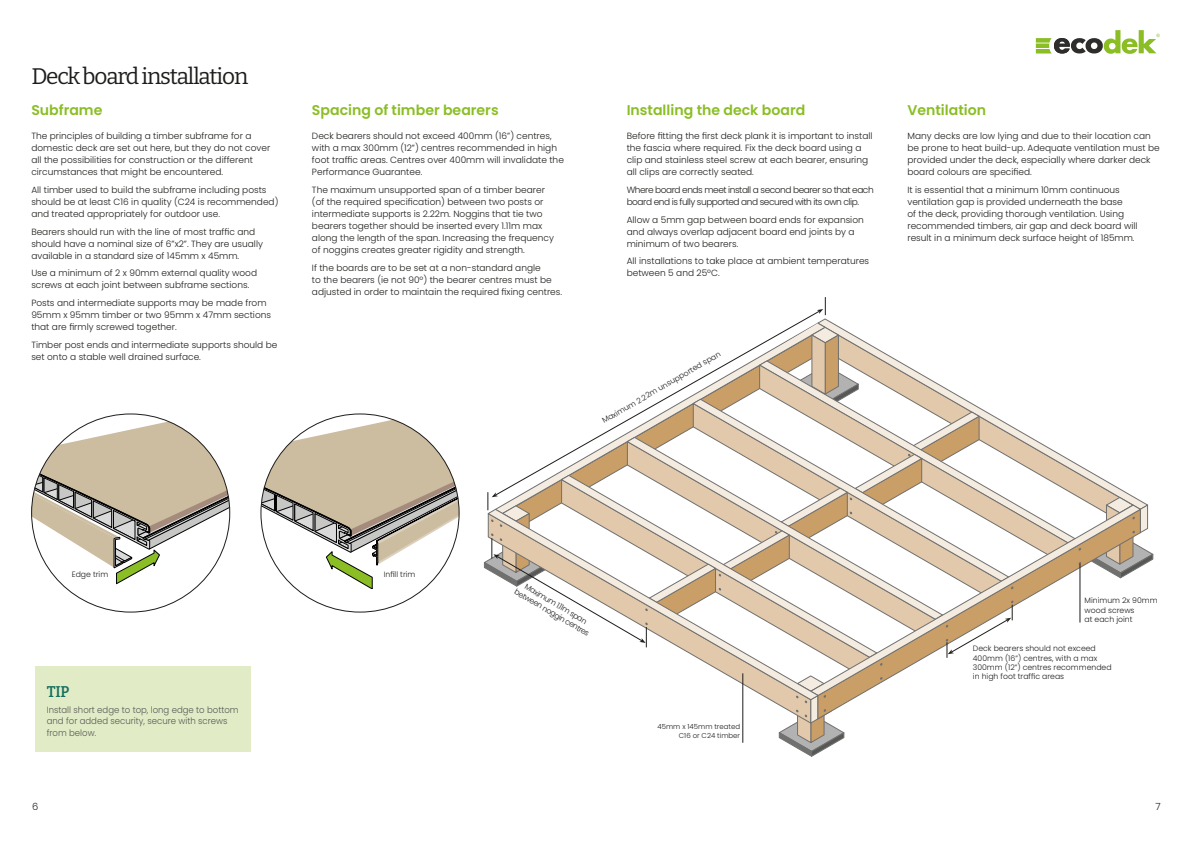
<style>
.page{position:relative;width:1191px;height:842px;background:#fff}
.page>*{position:absolute;margin:0;border:0;box-sizing:border-box;transform-origin:0 0}
.t1{font:22.6px "Bitter";letter-spacing:-.05em;color:#1d1d1b}
.Diagram_Text{font:600 15.5px "Bitter";color:#15705e;scale:.95 1}
.t2{font:600 14.1px "Poppins";color:#8abe24}
.t3{font:300 9.9px "Poppins";color:#1d1d1b}
.t4{font:300 9px/12px "Poppins";color:#1d1d1b}
.t5{font:300 9px/12px "Poppins";letter-spacing:-.05em;color:#1d1d1b}
.Diagram_Text-2{font:300 9px/12px "Poppins";color:#575756;scale:.95 1}
.t6{font:300 7.7px/9.3px "Poppins";color:#1d1d1b}
.t7{font:300 7px/8.4px "Poppins";color:#1d1d1b;text-align:right}
</style>
<div class="page">
<svg style="left:261px;top:419px;width:198px;height:170px"></svg>
<svg style="left:32px;top:416px;width:198px;height:168px"></svg>
<svg style="left:819px;top:319px;width:316px;height:184px"></svg>
<svg style="left:1013px;top:361px;width:62px;height:142px"></svg>
<svg style="left:1013px;top:365px;width:55px;height:140px"></svg>
<svg style="left:836px;top:505px;width:285px;height:190px"></svg>
<svg style="left:709px;top:665px;width:103px;height:35px"></svg>
<svg style="left:1087px;top:497px;width:66px;height:81px"></svg>
<svg style="left:779px;top:676px;width:65px;height:80px"></svg>
<svg style="left:1035px;top:30px;width:124px;height:24px"></svg>
<svg style="left:817px;top:297px;width:9px;height:18px"></svg>
<hr style="left:742px;top:673px;width:1px;height:70px;background:#1d1d1b">
<hr style="left:1079px;top:564px;width:1px;height:58px;background:#1d1d1b">
<svg style="left:484px;top:327px;width:529px;height:338px"></svg>
<div style="left:35px;top:667px;width:216px;height:85px;background:#e1ecc6"></div>
<p class="t1" style="left:31px;top:59px;width:218px">Deck board installation</p>
<p class="t2" style="left:31px;top:102px;width:73px">Subframe</p>
<p class="t4" style="left:31px;top:130px;width:240px">The principles of building a timber subframe for a domestic deck are set out here, but they do not cover all the possibilities for construction or the different circumstances that might be encountered.</p>
<p class="t4" style="left:31px;top:184px;width:249px">All timber used to build the subframe including posts should be at least C16 in quality (C24 is recommended) and treated appropriately for outdoor use.</p>
<p class="t4" style="left:31px;top:226px;width:233px">Bearers should run with the line of most traffic and should have a nominal size of 6”x2”. They are usually available in a standard size of 145mm x 45mm.</p>
<p class="t4" style="left:31px;top:267px;width:227px">Use a minimum of 2 x 90mm external quality wood screws at each joint between subframe sections.</p>
<p class="t4" style="left:31px;top:297px;width:241px">Posts and intermediate supports may be made from<br>95mm x 95mm timber or two 95mm x 47mm sections that are firmly screwed together.</p>
<p class="t4" style="left:31px;top:339px;width:248px">Timber post ends and intermediate supports should be set onto a stable well drained surface.</p>
<p class="t2" style="left:312px;top:102px;width:188px">Spacing of timber bearers</p>
<p class="t4" style="left:312px;top:130px;width:253px">Deck bearers should not exceed 400mm (16”) centres, with a max 300mm (12”) centres recommended in high foot traffic areas. Centres over 400mm will invalidate the Performance Guarantee.</p>
<p class="t4" style="left:312px;top:184px;width:243px">The maximum unsupported span of a timber bearer (of the required specification) between two posts or intermediate supports is 2.22m. Noggins that tie two bearers together should be inserted every 1.11m max along the length of the span. Increasing the frequency of noggins creates greater rigidity and strength.</p>
<p class="t4" style="left:312px;top:262px;width:252px">If the boards are to be set at a non-standard angle<br>to the bearers (ie not 90º) the bearer centres must be adjusted in order to maintain the required fixing centres.</p>
<p class="t2" style="left:626px;top:102px;width:180px">Installing the deck board</p>
<p class="t4" style="left:626px;top:130px;width:247px">Before fitting the first deck plank it is important to install the fascia where required. Fix the deck board using a clip and stainless steel screw at each bearer, ensuring all clips are correctly seated.</p>
<p class="t5" style="left:626px;top:184px;width:248px">Where board ends meet install a second bearer so that each board end is fully supported and secured with its own clip.</p>
<p class="t4" style="left:626px;top:214px;width:239px">Allow a 5mm gap between board ends for expansion and always overlap adjacent board end joints by a minimum of two bearers.</p>
<p class="t4" style="left:626px;top:255px;width:244px">All installations to take place at ambient temperatures between 5 and 25ºC.</p>
<p class="t6" style="left:600px;top:417px;width:137px;rotate:-30deg">Maximum 2.22m unsupported span</p>
<p class="t2" style="left:907px;top:102px;width:80px">Ventilation</p>
<p class="t4" style="left:907px;top:130px;width:254px">Many decks are low lying and due to their location can be prone to heat build-up. Adequate ventilation must be provided under the deck, especially where darker deck board colours are specified.</p>
<p class="t4" style="left:907px;top:184px;width:232px">It is essential that a minimum 10mm continuous ventilation gap is provided underneath the base<br>of the deck, providing thorough ventilation. Using recommended timbers, air gap and deck board will result in a minimum deck surface height of 185mm.</p>
<p class="t6" style="left:72px;top:570px;width:38px">Edge trim</p>
<p class="t6" style="left:384px;top:570px;width:33px">Infill trim</p>
<p class="Diagram_Text" style="left:47px;top:679px;width:26px">TIP</p>
<p class="Diagram_Text-2" style="left:47px;top:703px;width:203px">Install short edge to top, long edge to bottom and for added security, secure with screws from below.</p>
<p class="t6" style="left:522px;top:578px;width:87px;text-align:center;rotate:31deg">Maximum 1.11m span between noggin centres</p>
<p class="t7" style="left:657px;top:723px;width:84px">45mm x 145mm treated<br>C16 or C24 timber</p>
<p class="t6" style="left:1084px;top:596px;width:75px">Minimum 2x 90mm wood screws<br>at each joint</p>
<p class="t6" style="left:973px;top:644px;width:140px">Deck bearers should not exceed<br>400mm (16”) centres, with a max<br>300mm (12”) centres recommended in high foot traffic areas</p>
<p class="t3" style="left:32px;top:801px;width:8px">6</p>
<p class="t3" style="left:1155px;top:801px;width:7px">7</p>
</div>
